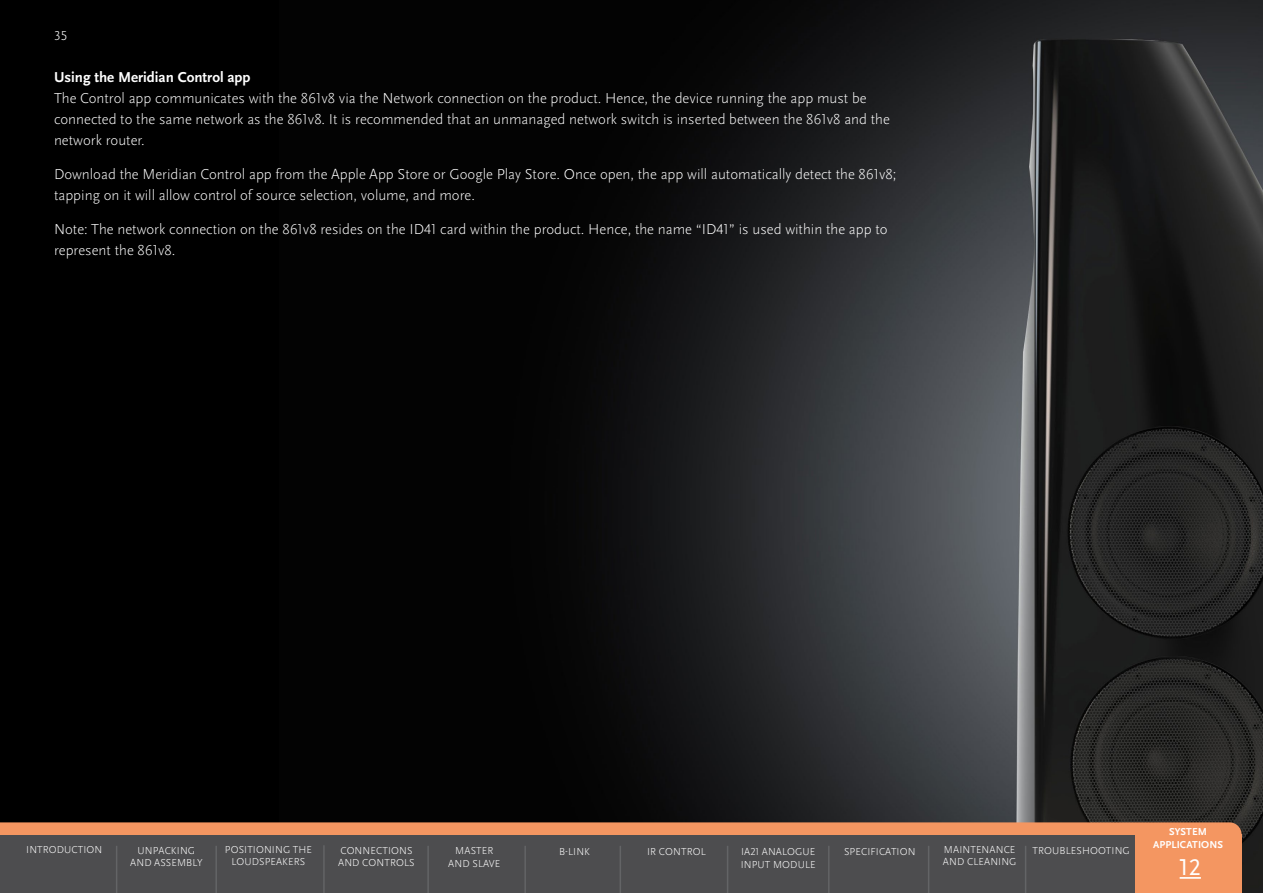
<style>
.page{position:relative;width:1263px;height:893px;background:#000}
.page>*{position:absolute;margin:0;border:0;box-sizing:border-box;transform-origin:0 0}
.t1{font:24px "Scala Sans Pro";color:#fff}
.t2{font:300 15px/21px "Scala Sans Pro";color:#fff}
.t3{font:700 15px "Scala Sans Pro";color:#fff}
.t4{font:300 13.5px "Scala Sans Pro";color:#fff}
.t5{font:300 10.5px/12.6px "Scala Sans Pro";letter-spacing:.01em;color:#fff;text-align:center}
.t6{font:700 10.5px/12.6px "Scala Sans Pro";letter-spacing:.01em;color:#fff;text-align:center}
</style>
<div class="page">
<img style="left:590px;top:0;width:673px;height:893px">
<svg style="left:0;top:822px;width:1241px;height:13px;background:#ec915e"></svg>
<div style="left:0;top:835px;width:1241px;height:58px;background:#4d4d4f"></div>
<div style="left:1135px;top:834px;width:106px;height:59px;background:#f49661"></div>
<hr style="left:116px;top:846px;width:1px;height:47px;background:#636466">
<hr style="left:215px;top:846px;width:2px;height:47px;background:#636466">
<hr style="left:323px;top:845px;width:2px;height:48px;background:#636466">
<hr style="left:427px;top:846px;width:2px;height:47px;background:#636466">
<hr style="left:524px;top:846px;width:2px;height:47px;background:#636466">
<hr style="left:727px;top:846px;width:1px;height:47px;background:#636466">
<hr style="left:620px;top:846px;width:1px;height:47px;background:#636466">
<hr style="left:828px;top:846px;width:1px;height:47px;background:#636466">
<hr style="left:928px;top:846px;width:1px;height:47px;background:#636466">
<hr style="left:1025px;top:846px;width:1px;height:47px;background:#636466">
<hr style="left:1180px;top:877px;width:21px;height:2px;background:#fff">
<div style="left:382px;top:400px;width:242px;height:435px;background:#030303"></div>
<p class="t4" style="left:54px;top:28px;width:15px">35</p>
<p class="t3" style="left:54px;top:69px;width:198px">Using the Meridian Control app</p>
<p class="t2" style="left:54px;top:88px;width:837px">The Control app communicates with the 861v8 via the Network connection on the product. Hence, the device running the app must be connected to the same network as the 861v8. It is recommended that an unmanaged network switch is inserted between the 861v8 and the network router.</p>
<p class="t2" style="left:54px;top:163px;width:844px">Download the Meridian Control app from the Apple App Store or Google Play Store. Once open, the app will automatically detect the 861v8; tapping on it will allow control of source selection, volume, and more.</p>
<p class="t2" style="left:54px;top:218px;width:835px">Note: The network connection on the 861v8 resides on the ID41 card within the product. Hence, the name “ID41” is used within the app to represent the 861v8.</p>
<p class="t5" style="left:647px;top:845px;width:60px">IR CONTROL</p>
<p class="t5" style="left:844px;top:845px;width:73px">SPECIFICATION</p>
<p class="t5" style="left:943px;top:843px;width:75px;text-align:left">MAINTENANCE<br>AND CLEANING</p>
<p class="t5" style="left:1032px;top:844px;width:99px">TROUBLESHOOTING</p>
<p class="t5" style="left:26px;top:843px;width:78px">INTRODUCTION</p>
<p class="t5" style="left:130px;top:844px;width:74px">UNPACKING<br>AND ASSEMBLY</p>
<p class="t5" style="left:225px;top:843px;width:89px">POSITIONING THE<br>LOUDSPEAKERS</p>
<p class="t5" style="left:559px;top:845px;width:32px">B-LINK</p>
<p class="t5" style="left:741px;top:845px;width:76px;text-align:left">IA21 ANALOGUE<br>INPUT MODULE</p>
<p class="t5" style="left:338px;top:844px;width:78px;text-align:left">CONNECTIONS<br>AND CONTROLS</p>
<p class="t5" style="left:448px;top:844px;width:54px">MASTER<br>AND SLAVE</p>
<p class="t6" style="left:1153px;top:825px;width:71px">SYSTEM<br>APPLICATIONS</p>
<h1 class="t1" style="left:1180px;top:854px;width:23px">12</h1>
</div>
